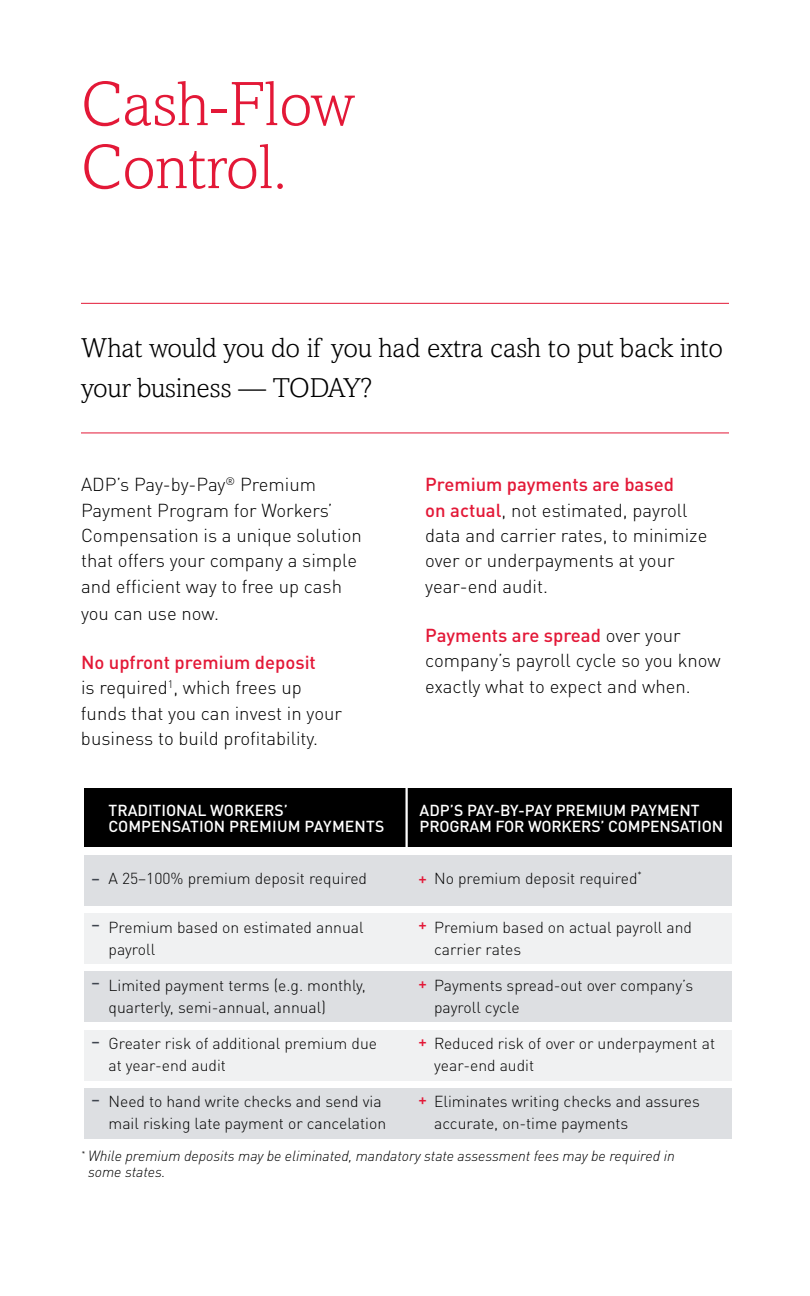
<style>
.page{position:relative;width:810px;height:1296px;background:#fff}
.page>*{position:absolute;margin:0;border:0;box-sizing:border-box;transform-origin:0 0}
.t1{font:300 63px/63px "Amasis MT Std";color:#e31837}
.t2{font:300 27.45px/39.4px "Amasis MT Std";color:#000}
.t3{font:300 18.45px/25.4px "DINOT";color:#000}
.t4{font:300 15.75px/22.5px "DINOT";color:#000}
.t5{font:500 15.75px/16.4px "DINOT";letter-spacing:-.005em;color:#fff}
.t6{font:500 15.75px "DINOT";color:#e31837}
.t7{font:500 15.75px "DINOT";color:#3f454f}
.t8{font:italic 300 14.62px/15.8px "DIN Pro";letter-spacing:-.005em;color:#000}
.s1{font-weight:500;color:#e31837}
</style>
<div class="page">
<hr style="left:81px;top:303px;width:648px;height:1px;background:#e31837">
<hr style="left:81px;top:433px;width:648px;height:1px;background:#e31837">
<div style="left:84px;top:789px;width:648px;height:58px;background:#000"></div>
<div style="left:84px;top:855px;width:648px;height:50px;background:#dddfe2"></div>
<div style="left:84px;top:913px;width:648px;height:51px;background:#f0f1f2"></div>
<div style="left:84px;top:972px;width:648px;height:50px;background:#dddfe2"></div>
<div style="left:84px;top:1088px;width:648px;height:51px;background:#dddfe2"></div>
<div style="left:84px;top:1030px;width:648px;height:50px;background:#f0f1f2"></div>
<hr style="left:405px;top:786px;width:3px;height:64px;background:#fff">
<h1 class="t1" style="left:81px;top:72px;width:276px">Cash-Flow<br>Control.</h1>
<h2 class="t2" style="left:81px;top:328px;width:644px">What would you do if you had extra cash to put back into your business — TODAY?</h2>
<p class="t3" style="left:81px;top:472px;width:282px">ADP’s Pay-by-Pay<sup>®</sup> Premium<br>Payment Program for Workers’<br>Compensation is a unique solution that offers your company a simple and efficient way to free up cash you can use now.</p>
<p class="t3" style="left:81px;top:650px;width:263px"><span class="s1">No upfront premium deposit<br></span>is required<sup>1</sup>, which frees up funds that you can invest in your business to build profitability.</p>
<p class="t3" style="left:425px;top:472px;width:284px"><span class="s1">Premium payments are based<br>on actual</span>, not estimated, payroll data and carrier rates, to minimize over or underpayments at your year-end audit.</p>
<p class="t3" style="left:425px;top:623px;width:297px"><span class="s1">Payments are spread</span> over your company’s payroll cycle so you know exactly what to expect and when.</p>
<p class="t5" style="left:109px;top:801px;width:181px">TRADITIONAL WORKERS’<br>COMPENSATION premi</p>
<p class="t5" style="left:277px;top:818px;width:67px">um payments</p>
<p class="t5" style="left:420px;top:801px;width:305px">ADP’S PAY-BY-PAY PREMIU M PAYMENT<br>PROGRAM FOR WORKERS’ COMPENSATION</p>
<p class="t7" style="left:91px;top:868px;width:10px">–</p>
<p class="t7" style="left:91px;top:915px;width:10px">–</p>
<p class="t7" style="left:91px;top:973px;width:10px">–</p>
<p class="t7" style="left:91px;top:1031px;width:10px">–</p>
<p class="t7" style="left:91px;top:1089px;width:10px">–</p>
<p class="t4" style="left:109px;top:867px;width:260px">A 25–100% premium deposit required</p>
<p class="t4" style="left:109px;top:916px;width:257px">Premium based on estimated annual payroll</p>
<p class="t4" style="left:109px;top:974px;width:259px">Limited payment terms (e.g. monthly, quarterly, semi-annual, annual)</p>
<p class="t4" style="left:109px;top:1032px;width:270px">Greater risk of additional premium due at year-end audit</p>
<p class="t4" style="left:109px;top:1090px;width:279px">Need to hand write checks and send via mail risking late payment or cancelation</p>
<p class="t6" style="left:419px;top:868px;width:10px">+</p>
<p class="t6" style="left:419px;top:915px;width:10px">+</p>
<p class="t6" style="left:419px;top:973px;width:10px">+</p>
<p class="t6" style="left:419px;top:1031px;width:10px">+</p>
<p class="t6" style="left:419px;top:1089px;width:10px">+</p>
<p class="t4" style="left:434px;top:867px;width:209px">No premium deposit required<sup>*</sup></p>
<p class="t4" style="left:434px;top:916px;width:259px">Premium based on actual payroll and carrier rates</p>
<p class="t4" style="left:434px;top:974px;width:260px">Payments spread-out over company’s payroll cycle</p>
<p class="t4" style="left:434px;top:1032px;width:282px">Reduced risk of over or underpayment at year-end audit</p>
<p class="t4" style="left:434px;top:1090px;width:267px">Eliminates writing checks and assures accurate, on-time payments</p>
<p class="t8" style="left:88px;top:1147px;width:588px;text-indent:-7px"><sup>*</sup> While premium deposits may be eliminated, mandatory state assessment fees may be required in some states.</p>
</div>
